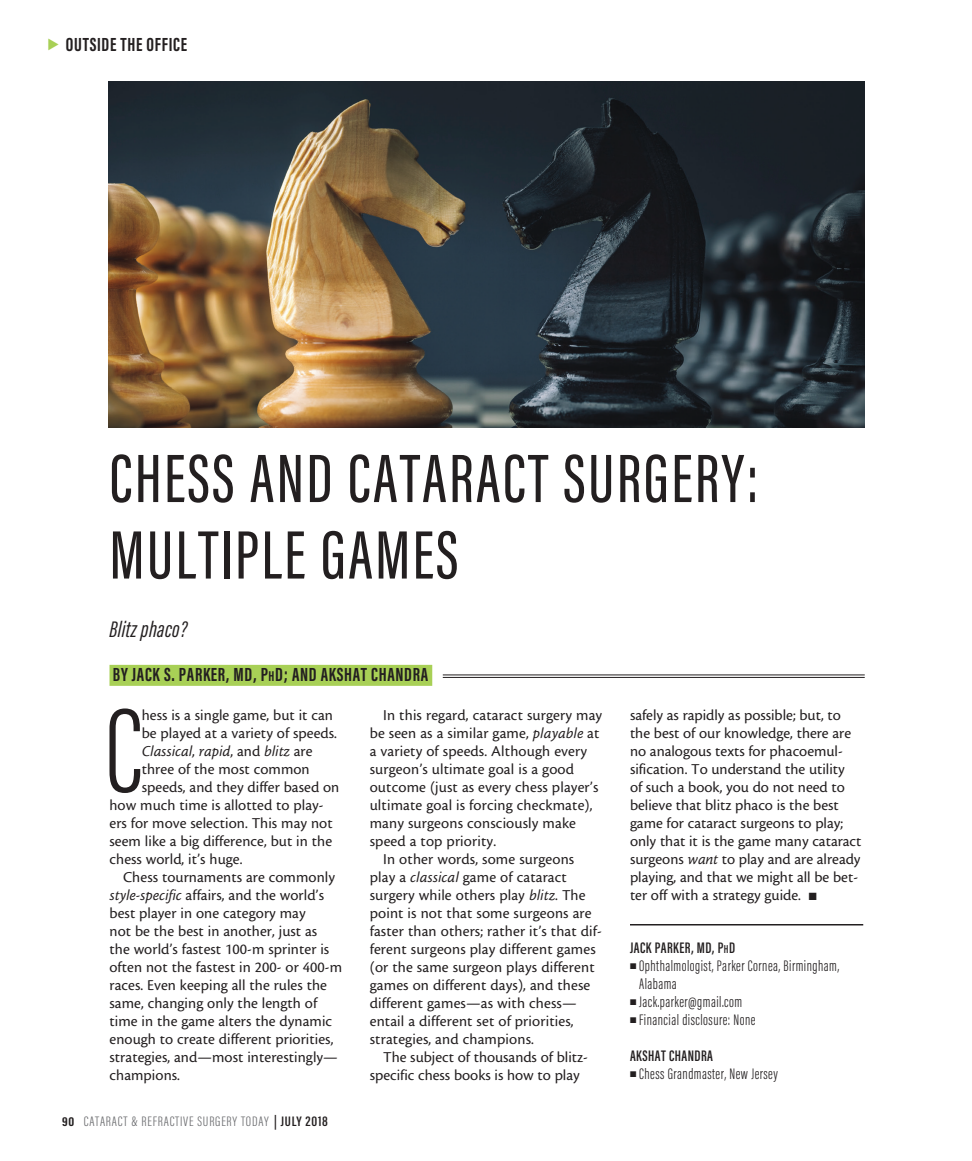
<style>
.page{position:relative;width:972px;height:1161px;background:#fff}
.page>*{position:absolute;margin:0;border:0;box-sizing:border-box;transform-origin:0 0}
.body_first{font:300 123.6px "Acumin Pro Extra Cond";color:#231f20}
.headline{font:500 70.5px/76.5px "Acumin Pro Extra Cond";letter-spacing:.035em;color:#231f20}
.deck{font:italic 23.25px "Acumin Pro Extra Cond";letter-spacing:.015em;color:#231f20}
.author{font:700 19.5px "Acumin Pro Extra Cond";letter-spacing:.035em;color:#231f20}
.body{font:15.75px/18px "Cronos MM 408 10";letter-spacing:.005em;color:#231f20}
.body_first-2{font:15.75px "Cronos MM 408 10";letter-spacing:.005em;color:#231f20}
.bio_info{font:300 15.75px/18px "Acumin Pro Extra Cond";letter-spacing:.03em;color:#231f20}
.body_first-3{font:15.75px "Cronos MM It 408 10";letter-spacing:.005em;color:#231f20}
.bio_name{font:600 15.75px "Acumin Pro Extra Cond";letter-spacing:.03em;color:#231f20}
.bio_name_no_line{font:600 15.75px "Acumin Pro Extra Cond";letter-spacing:.03em;color:#231f20}
.t1{font:300 14.1px "Acumin Pro Extra Cond";letter-spacing:.05em;color:#6c6d70;scale:1.11 1}
.s1{font-size:14.7px}
.s2{font-family:"Cronos MM 408 10"}
.s3{font-family:"Cronos MM It 408 10"}
.s4{font-weight:700;font-size:13.35px;color:#231f20}
.s5{font-weight:600;color:#231f20}
.s6{font-size:11.85px}
</style>
<div class="page">
<hr style="left:630px;top:924px;width:233px;height:2px;background:#231f20">
<div style="left:110px;top:665px;width:322px;height:21px;background:#a8d056"></div>
<hr style="left:443px;top:675px;width:422px;height:1px;background:#231f20">
<hr style="left:443px;top:677px;width:422px;height:1px;background:#231f20">
<img style="left:108px;top:81px;width:757px;height:346px">
<p class="author" style="left:66px;top:32px;width:123px">OUTSIDE THE OFFICE</p>
<p class="headline" style="left:110px;top:440px;width:651px">CHESS AND CATARACT SURGERY:<br>MULTIPLE GAMES</p>
<p class="deck" style="left:110px;top:615px;width:79px">Blitz phaco?</p>
<p class="author" style="left:113px;top:663px;width:317px">BY JACK S. PARKER, MD, P<span class="s1">h</span>D; AND AKSHAT CHANDRA</p>
<p class="body_first" style="left:105px;top:677px;width:40px">C</p>
<p class="body_first-2" style="left:142px;top:707px;width:193px">hess is a single game, but it can</p>
<p class="body_first-2" style="left:142px;top:725px;width:197px">be played at a variety of speeds.</p>
<p class="body_first-3" style="left:142px;top:743px;width:172px">Classical<span class="s2">,</span> rapid<span class="s2">, and</span> blitz <span class="s2">are</span></p>
<p class="body_first-2" style="left:142px;top:761px;width:170px">three of the most common</p>
<p class="body_first-2" style="left:142px;top:779px;width:199px">speeds, and they differ based on</p>
<p class="body_first-2" style="left:110px;top:797px;width:216px">how much time is allotted to play-</p>
<p class="body_first-2" style="left:110px;top:815px;width:225px">ers for move selection. This may not</p>
<p class="body_first-2" style="left:110px;top:833px;width:224px">seem like a big difference, but in the</p>
<p class="body_first-2" style="left:110px;top:851px;width:134px">chess world, it’s huge.</p>
<p class="body" style="left:110px;top:868px;width:234px;text-indent:14px">Chess tournaments are commonly <span class="s3">style-specific</span> affairs, and the world’s best player in one category may<br>not be the best in another, just as<br>the world’s fastest 100-m sprinter is often not the fastest in 200- or 400-m races. Even keeping all the rules the same, changing only the length of time in the game alters the dynamic enough to create different priorities, strategies, and—most interestingly— champions.</p>
<p class="t1" style="left:62px;top:1113px;width:241px"><span class="s4">90</span> CATARACT &amp; REFRACTIVE SURGERY TODAY <span class="s5">| JULY 2018</span></p>
<p class="body" style="left:370px;top:706px;width:234px;text-indent:14px">In this regard, cataract surgery may be seen as a similar game, <span class="s3">playable</span> at a variety of speeds. Although every surgeon’s ultimate goal is a good outcome (just as every chess player’s ultimate goal is forcing checkmate), many surgeons consciously make speed a top priority.</p>
<p class="body" style="left:370px;top:850px;width:234px;text-indent:14px">In other words, some surgeons play a <span class="s3">classical</span> game of cataract surgery while others play <span class="s3">blitz</span>. The point is not that some surgeons are faster than others; rather it’s that dif&shy;ferent surgeons play different games (or the same surgeon plays different games on different days), and these different games—as with chess— entail a different set of priorities, strategies, and champions.</p>
<p class="body" style="left:370px;top:1048px;width:220px;text-indent:14px">The subject of thousands of blitz&shy;specific chess books is how to play</p>
<p class="body" style="left:630px;top:706px;width:233px">safely as rapidly as possible; but, to the best of our knowledge, there are no analogous texts for phacoemul&shy;sification. To understand the utility<br>of such a book, you do not need to believe that blitz phaco is the best game for cataract surgeons to play; only that it is the game many cataract surgeons <span class="s3">want</span> to play and are already playing, and that we might all be bet&shy;ter off with a strategy guide. ■</p>
<p class="bio_name" style="left:630px;top:938px;width:107px">JACK PARKER, MD, P<span class="s6">h</span>D</p>
<p class="bio_info" style="left:639px;top:956px;width:201px;text-indent:-9px">■ Ophthalmologist, Parker Cornea, Birmingham,<br>Alabama</p>
<p class="bio_info" style="left:630px;top:992px;width:114px">■ Jack.parker@gmail.com</p>
<p class="bio_info" style="left:630px;top:1010px;width:127px">■ Financial disclosure: None</p>
<p class="bio_name_no_line" style="left:630px;top:1046px;width:85px">AKSHAT CHANDRA</p>
<p class="bio_info" style="left:630px;top:1064px;width:149px">■ Chess Grandmaster, New Jersey</p>
</div>
